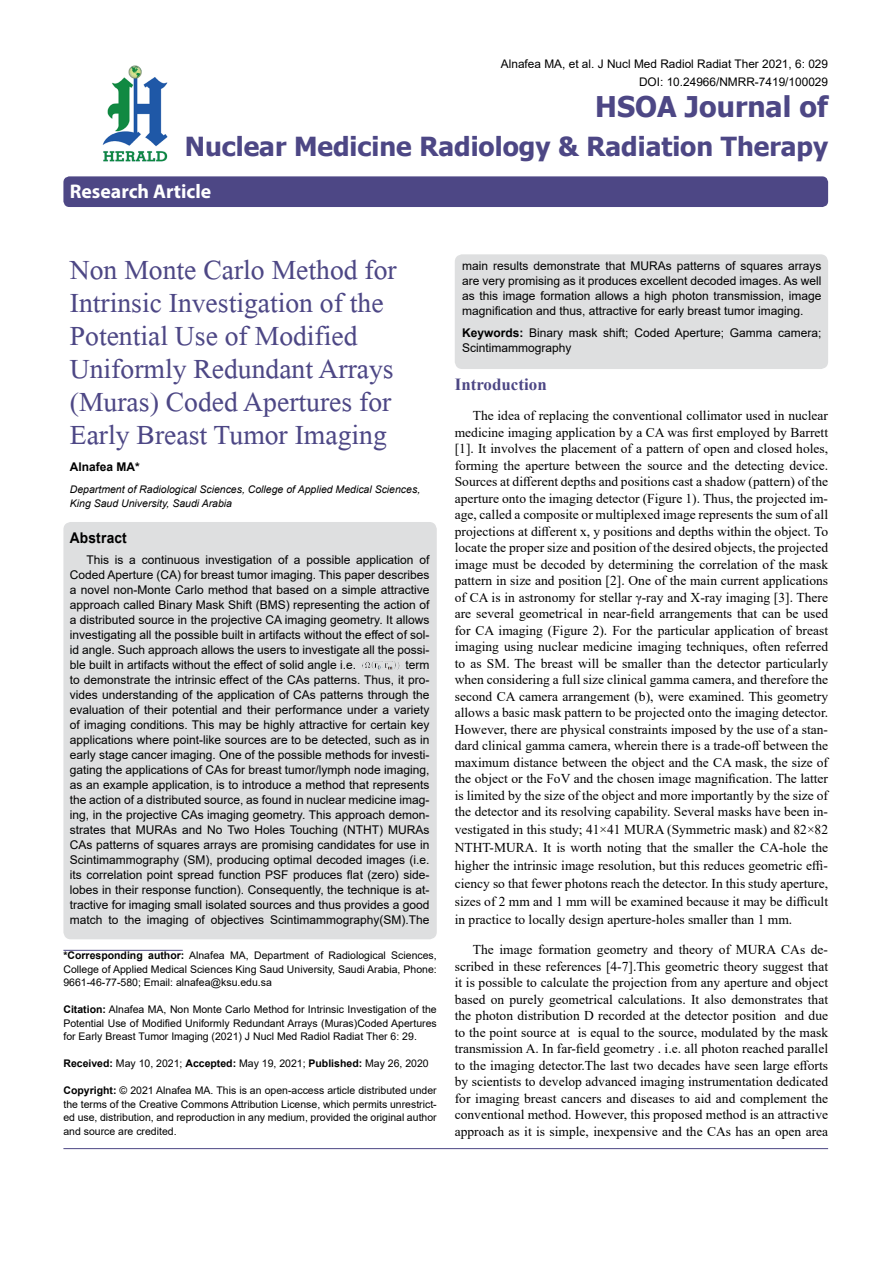
<style>
.page{position:relative;width:893px;height:1263px;background:#fff}
.page>*{position:absolute;margin:0;border:0;box-sizing:border-box;transform-origin:0 0}
.t1{font:41.25px/33px "Microsoft Himalaya";color:#4d4785}
.t2{font:700 28.5px "Tahoma";color:#4d4785}
.t3{font:700 26.25px "Tahoma";color:#4d4785}
.t4{font:700 19.8px "Myriad Hebrew";color:#fff}
.t5{font:700 16.95px "Times New Roman";color:#4d4785}
.t6{font:700 14.85px "Arial";letter-spacing:.015em;color:#000;scale:.93 1}
.t7{font:13.5px/16.5px "Times New Roman";color:#000;text-align:justify}
.t8{font:12px/15px "Arial";color:#000;text-align:justify}
.t9{font:700 12px "Arial";color:#000}
.t10{font:11.85px/18px "Arial";color:#000;text-align:right}
.t11{font:10.5px/13.5px "Arial";color:#000;text-align:justify}
.t12{font:italic 10.5px/13.5px "Arial";color:#000}
.s1{font-weight:700}
</style>
<div class="page">
<div style="left:63px;top:176px;width:765px;height:31px;background:#4d4785;border-radius:6px"></div>
<hr style="left:63px;top:950px;width:120px;height:1px;background:#4d4785">
<img style="left:102px;top:65px;width:66px;height:97px">
<hr style="left:63px;top:1148px;width:765px;height:1px;background:#4d4785">
<div style="left:63px;top:522px;width:374px;height:417px;background:#dedfe0;border-radius:8px"></div>
<div style="left:455px;top:254px;width:373px;height:115px;background:#dedfe0;border-radius:8px"></div>
<img style="left:362px;top:661px;width:38px;height:9px">
<p class="t10" style="left:501px;top:55px;width:329px">Alnafea MA, et al. J Nucl Med Radiol Radiat Ther 2021, 6: 029<br>DOI: 10.24966/NMRR-7419/100029</p>
<h2 class="t2" style="left:595px;top:87px;width:234px">HSOA Journal of</h2>
<h3 class="t3" style="left:185px;top:128px;width:645px">Nuclear Medicine Radiology &amp; Radiation Therapy</h3>
<h3 class="t4" style="left:70px;top:180px;width:143px">Research Article</h3>
<h1 class="t1" style="left:70px;top:248px;width:328px">Non Monte Carlo Method for<br>Intrinsic Investigation of the<br>Potential Use of Modified<br>Uniformly Redundant Arrays (Muras) Coded Apertures for<br>Early Breast Tumor Imaging</h1>
<p class="t9" style="left:70px;top:458px;width:72px">Alnafea MA*</p>
<p class="t12" style="left:70px;top:483px;width:352px">Department of Radiological Sciences, College of Applied Medical Sciences,<br>King Saud University, Saudi Arabia</p>
<p class="t6" style="left:70px;top:527px;width:63px">Abstract</p>
<p class="t8" style="left:70px;top:552px;width:361px;text-indent:16px">This is a continuous investigation of a possible application of Coded Aperture (CA) for breast tumor imaging. This paper describes a novel non-Monte Carlo method that based on a simple attractive approach called Binary Mask Shift (BMS) representing the action of a distributed source in the projective CA imaging geometry. It allows investigating all the possible built in artifacts without the effect of sol&shy;id angle. Such approach allows the users to investigate all the possi&shy;ble built in artifacts without the effect of solid angle i.e.</p>
<p class="t8" style="left:70px;top:657px;width:361px;text-indent:336px">term to demonstrate the intrinsic effect of the CAs patterns. Thus, it pro&shy;vides understanding of the application of CAs patterns through the evaluation of their potential and their performance under a variety of imaging conditions. This may be highly attractive for certain key applications where point-like sources are to be detected, such as in early stage cancer imaging. One of the possible methods for investi&shy;gating the applications of CAs for breast tumor/lymph node imaging, as an example application, is to introduce a method that represents the action of a distributed source, as found in nuclear medicine imag&shy;ing, in the projective CAs imaging geometry. This approach demon&shy;strates that MURAs and No Two Holes Touching (NTHT) MURAs CAs patterns of squares arrays are promising candidates for use in Scintimammography (SM), producing optimal decoded images (i.e. its correlation point spread function PSF produces flat (zero) side&shy;lobes in their response function). Consequently, the technique is at&shy;tractive for imaging small isolated sources and thus provides a good match to the imaging of objectives Scintimammography(SM).The</p>
<p class="t11" style="left:63px;top:948px;width:375px"><span class="s1">*Corresponding author:</span> Alnafea MA, Department of Radiological Sciences, College of Applied Medical Sciences King Saud University, Saudi Arabia, Phone:<br>9661-46-77-580; Email: alnafea@ksu.edu.sa</p>
<p class="t11" style="left:63px;top:1002px;width:375px"><span class="s1">Citation:</span> Alnafea MA, Non Monte Carlo Method for Intrinsic Investigation of the Potential Use of Modified Uniformly Redundant Arrays (Muras)Coded Apertures for Early Breast Tumor Imaging (2021) J Nucl Med Radiol Radiat Ther 6: 29.</p>
<p class="t11" style="left:63px;top:1056px;width:367px"><span class="s1">Received:</span> May 10, 2021; <span class="s1">Accepted:</span> May 19, 2021; <span class="s1">Published:</span> May 26, 2020</p>
<p class="t11" style="left:63px;top:1083px;width:375px"><span class="s1">Copyright:</span> © 2021 Alnafea MA. This is an open-access article distributed under the terms of the Creative Commons Attribution License, which permits unrestrict&shy;ed use, distribution, and reproduction in any medium, provided the original author and source are credited.</p>
<p class="t8" style="left:462px;top:258px;width:361px">main results demonstrate that MURAs patterns of squares arrays are very promising as it produces excellent decoded images. As well as this image formation allows a high photon transmission, image magnification and thus, attractive for early breast tumor imaging.</p>
<p class="t8" style="left:462px;top:325px;width:361px"><span class="s1">Keywords:</span> Binary mask shift; Coded Aperture; Gamma camera;<br>Scintimammography</p>
<p class="t5" style="left:455px;top:372px;width:93px">Introduction</p>
<p class="t7" style="left:455px;top:407px;width:375px;text-indent:18px">The idea of replacing the conventional collimator used in nuclear medicine imaging application by a CA was first employed by Barrett [1]. It involves the placement of a pattern of open and closed holes, forming the aperture between the source and the detecting device.<br>Sources at different depths and positions cast a shadow (pattern) of the aperture onto the imaging detector (Figure 1). Thus, the projected im&shy;age, called a composite or multiplexed image represents the sum of all projections at different x, y positions and depths within the object. To locate the proper size and position of the desired objects, the projected image must be decoded by determining the correlation of the mask pattern in size and position [2]. One of the main current applications of CA is in astronomy for stellar γ-ray and X-ray imaging [3]. There are several geometrical in near-field arrangements that can be used for CA imaging (Figure 2). For the particular application of breast imaging using nuclear medicine imaging techniques, often referred to as SM. The breast will be smaller than the detector particularly when considering a full size clinical gamma camera, and therefore the second CA camera arrangement (b), were examined. This geometry allows a basic mask pattern to be projected onto the imaging detector.<br>However, there are physical constraints imposed by the use of a stan&shy;dard clinical gamma camera, wherein there is a trade-off between the maximum distance between the object and the CA mask, the size of the object or the FoV and the chosen image magnification. The latter is limited by the size of the object and more importantly by the size of the detector and its resolving capability. Several masks have been in-</p>
<p class="t7" style="left:455px;top:820px;width:375px;line-height:18px">vestigated in this study; 41×41 MURA (Symmetric mask) and 82×82<br>NTHT-MURA. It is worth noting that the smaller the CA-hole the higher the intrinsic image resolution, but this reduces geometric effi&shy;ciency so that fewer photons reach the detector. In this study aperture, sizes of 2 mm and 1 mm will be examined because it may be difficult in practice to locally design aperture-holes smaller than 1 mm.</p>
<p class="t7" style="left:455px;top:941px;width:375px;text-indent:18px">The image formation geometry and theory of MURA CAs de&shy;scribed in these references [4-7].This geometric theory suggest that it is possible to calculate the projection from any aperture and object based on purely geometrical calculations. It also demonstrates that the photon distribution D recorded at the detector position and due to the point source at is equal to the source, modulated by the mask transmission A. In far-field geometry . i.e. all photon reached parallel to the imaging detector.The last two decades have seen large efforts by scientists to develop advanced imaging instrumentation dedicated for imaging breast cancers and diseases to aid and complement the conventional method. However, this proposed method is an attractive approach as it is simple, inexpensive and the CAs has an open area</p>
</div>
